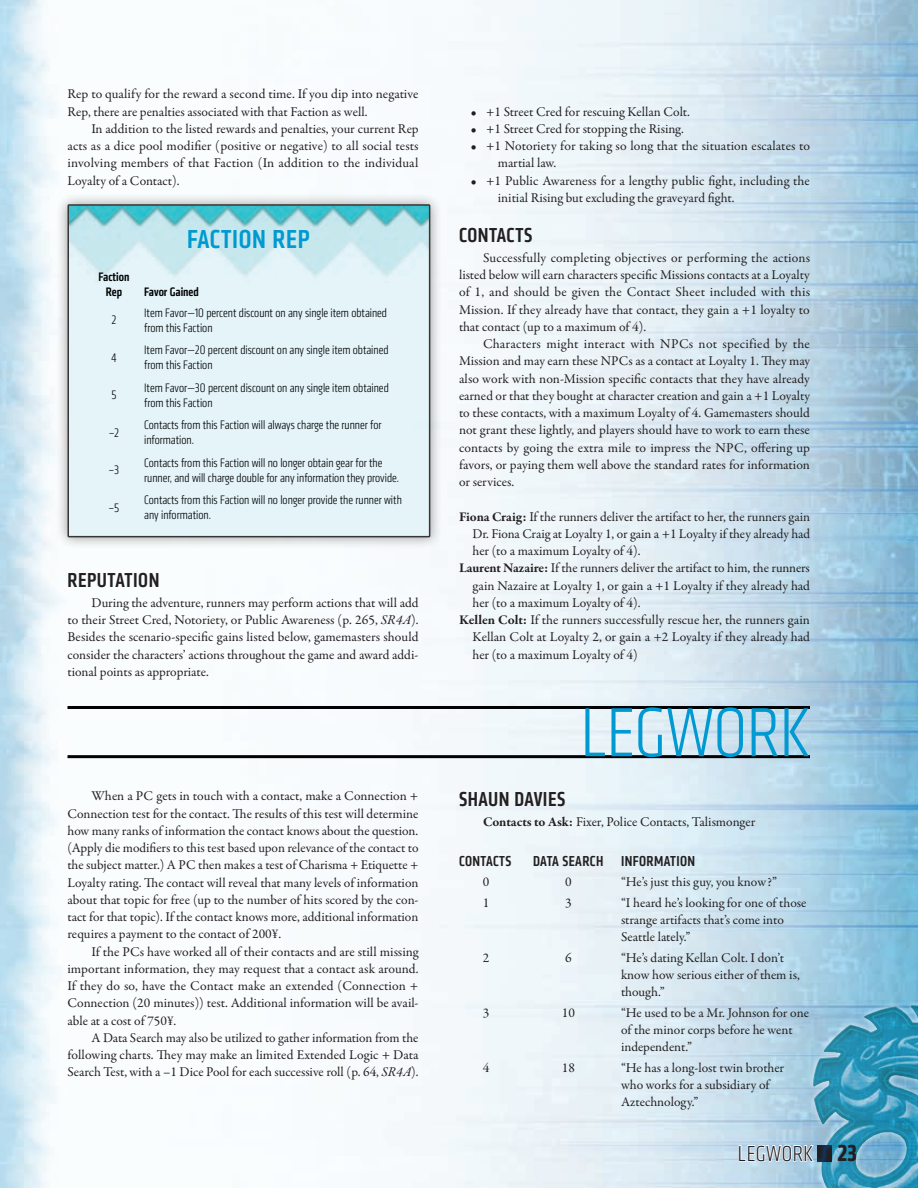
<style>
.page{position:relative;width:918px;height:1188px;background:#fff}
.page>*{position:absolute;margin:0;border:0;box-sizing:border-box;transform-origin:0 0}
.t1{font:300 condensed 72px "Klavika";color:#0099d1}
.t2{font:500 condensed 27px "Klavika";letter-spacing:.025em;color:#0099d1}
.t3{font:300 condensed 22.5px "Klavika";letter-spacing:.025em;color:#231f20}
.t4{font:500 condensed 21px "Klavika";letter-spacing:.025em;color:#231f20}
.t5{font:500 condensed 15px "Klavika";letter-spacing:.025em;color:#231f20}
.t6{font:13.5px/17.2px "Garamond Premr Pro";color:#231f20}
.t7{font:300 condensed 12.75px/15px "Klavika";color:#010203}
.t8{font:500 condensed 12.75px/15px "Klavika";color:#010203;text-align:center}
.s1{font-style:italic}
.s2{font-weight:700}
.s3{font-weight:700;font-size:24px}
</style>
<div class="page">
<img style="left:0;top:0;width:918px;height:1188px">
<svg style="left:807px;top:999px;width:111px;height:189px;background:#55a5c3"></svg>
<img style="left:813px;top:1005px;width:105px;height:82px">
<svg style="left:738px;top:1140px;width:77px;height:27px"></svg>
<div style="left:816px;top:1143px;width:18px;height:19px;background:#0099d1;opacity:.5"></div>
<hr style="left:68px;top:706px;width:742px;height:3px;background:#010203">
<hr style="left:68px;top:755px;width:742px;height:3px;background:#010203">
<div style="left:55px;top:192px;width:388px;height:358px;background:#231f20;opacity:.5"></div>
<img style="left:71px;top:207px;width:356px;height:327px">
<div style="left:68px;top:204px;width:362px;height:333px;border:2px solid #231f20"></div>
<p class="t6" style="left:68px;top:86px;width:352px">Rep to qualify for the reward a second time. If you dip into negative<br>Rep, there are penalties associated with that Faction as well.</p>
<p class="t6" style="left:68px;top:120px;width:353px;text-align:justify;text-indent:24px">In addition to the listed rewards and penalties, your current Rep acts as a dice pool modifier (positive or negative) to all social tests involving members of that Faction (In addition to the individual Loyalty of a Contact).</p>
<p class="t8" style="left:99px;top:270px;width:32px">Faction<br>Rep</p>
<h2 class="t2" style="left:187px;top:222px;width:124px">FACTIoN REP</h2>
<p class="t8" style="left:144px;top:285px;width:56px">Favor Gained</p>
<p class="t7" style="left:111px;top:313px;width:6px">2</p>
<p class="t7" style="left:144px;top:305px;width:244px">Item Favor—10 percent discount on any single item obtained from this Faction</p>
<p class="t7" style="left:111px;top:350px;width:7px">4</p>
<p class="t7" style="left:144px;top:343px;width:246px">Item Favor—20 percent discount on any single item obtained from this Faction</p>
<p class="t7" style="left:111px;top:388px;width:7px">5</p>
<p class="t7" style="left:144px;top:380px;width:246px">Item Favor—30 percent discount on any single item obtained from this Faction</p>
<p class="t7" style="left:109px;top:425px;width:12px">–2</p>
<p class="t7" style="left:144px;top:418px;width:239px">Contacts from this Faction will always charge the runner for information.</p>
<p class="t7" style="left:109px;top:463px;width:12px">–3</p>
<p class="t7" style="left:144px;top:455px;width:257px">Contacts from this Faction will no longer obtain gear for the runner, and will charge double for any information they provide.</p>
<p class="t7" style="left:109px;top:500px;width:12px">–5</p>
<p class="t7" style="left:144px;top:493px;width:259px">Contacts from this Faction will no longer provide the runner with any information.</p>
<h3 class="t4" style="left:68px;top:566px;width:93px">REPUTATIoN</h3>
<p class="t6" style="left:68px;top:594px;width:353px;text-align:justify;text-indent:24px">During the adventure, runners may perform actions that will add to their Street Cred, Notoriety, or Public Awareness (p. 265, <span class="s1">SR4A</span>).<br>Besides the scenario-specific gains listed below, gamemasters should consider the characters’ actions throughout the game and award addi&shy;tional points as appropriate.</p>
<p class="t6" style="left:68px;top:788px;width:353px;text-align:justify;text-indent:24px">When a PC gets in touch with a contact, make a Connection + Connection test for the contact. The results of this test will determine how many ranks of information the contact knows about the question. (Apply die modifiers to this test based upon relevance of the contact to the subject matter.) A PC then makes a test of Charisma + Etiquette + Loyalty rating. The contact will reveal that many levels of information about that topic for free (up to the number of hits scored by the con&shy;tact for that topic). If the contact knows more, additional information requires a payment to the contact of 200¥.</p>
<p class="t6" style="left:68px;top:943px;width:353px;text-align:justify;text-indent:24px">If the PCs have worked all of their contacts and are still missing important information, they may request that a contact ask around.<br>If they do so, have the Contact make an extended (Connection + Connection (20 minutes)) test. Additional information will be avail&shy;able at a cost of 750¥.</p>
<p class="t6" style="left:68px;top:1029px;width:353px;text-align:justify;text-indent:24px">A Data Search may also be utilized to gather information from the following charts. They may make an limited Extended Logic + Data Search Test, with a –1 Dice Pool for each successive roll (p. 64, <span class="s1">SR4A</span>).</p>
<p class="t6" style="left:471px;top:103px;width:221px">• +1 Street Cred for rescuing Kellan Colt.</p>
<p class="t6" style="left:471px;top:120px;width:215px">• +1 Street Cred for stopping the Rising.</p>
<p class="t6" style="left:498px;top:137px;width:314px;text-indent:-27px">• +1 Notoriety for taking so long that the situation escalates to martial law.</p>
<p class="t6" style="left:498px;top:172px;width:314px;text-indent:-27px">• +1 Public Awareness for a lengthy public fight, including the initial Rising but excluding the graveyard fight.</p>
<h3 class="t4" style="left:459px;top:221px;width:75px">CoNTACTS</h3>
<p class="t6" style="left:459px;top:249px;width:353px;text-align:justify;text-indent:24px">Successfully completing objectives or performing the actions listed below will earn characters specific Missions contacts at a Loyalty of 1, and should be given the Contact Sheet included with this Mission. If they already have that contact, they gain a +1 loyalty to that contact (up to a maximum of 4).</p>
<p class="t6" style="left:459px;top:336px;width:353px;text-align:justify;text-indent:24px">Characters might interact with NPCs not specified by the Mission and may earn these NPCs as a contact at Loyalty 1. They may also work with non-Mission specific contacts that they have already earned or that they bought at character creation and gain a +1 Loyalty to these contacts, with a maximum Loyalty of 4. Gamemasters should not grant these lightly, and players should have to work to earn these contacts by going the extra mile to impress the NPC, offering up favors, or paying them well above the standard rates for information or services.</p>
<p class="t6" style="left:459px;top:508px;width:353px"><span class="s2">Fiona Craig:</span> If the runners deliver the artifact to her, the runners gain</p>
<p class="t6" style="left:472px;top:525px;width:339px">Dr. Fiona Craig at Loyalty 1, or gain a +1 Loyalty if they already had</p>
<p class="t6" style="left:472px;top:543px;width:170px">her (to a maximum Loyalty of 4).</p>
<p class="t6" style="left:459px;top:560px;width:352px"><span class="s2">Laurent Nazaire:</span> If the runners deliver the artifact to him, the runners</p>
<p class="t6" style="left:472px;top:577px;width:339px">gain Nazaire at Loyalty 1, or gain a +1 Loyalty if they already had</p>
<p class="t6" style="left:472px;top:594px;width:170px">her (to a maximum Loyalty of 4).</p>
<p class="t6" style="left:459px;top:612px;width:352px"><span class="s2">Kellen Colt:</span> If the runners successfully rescue her, the runners gain</p>
<p class="t6" style="left:472px;top:629px;width:339px">Kellan Colt at Loyalty 2, or gain a +2 Loyalty if they already had</p>
<p class="t6" style="left:472px;top:646px;width:167px">her (to a maximum Loyalty of 4)</p>
<h1 class="t1" style="left:581px;top:693px;width:231px">LEGWORK</h1>
<h3 class="t4" style="left:459px;top:786px;width:108px">SHAUN DAVIES</h3>
<p class="t6" style="left:483px;top:814px;width:274px"><span class="s2">Contacts to Ask:</span> Fixer, Police Contacts, Talismonger</p>
<p class="t5" style="left:459px;top:852px;width:54px">CoNTACTS</p>
<p class="t5" style="left:533px;top:852px;width:163px">DATA SEARCH INFoRMATIoN</p>
<p class="t6" style="left:483px;top:874px;width:8px">0</p>
<p class="t6" style="left:565px;top:874px;width:8px">0</p>
<p class="t6" style="left:621px;top:874px;width:158px">“He’s just this guy, you know?”</p>
<p class="t6" style="left:483px;top:894px;width:8px">1</p>
<p class="t6" style="left:565px;top:894px;width:8px">3</p>
<p class="t6" style="left:621px;top:894px;width:187px">“I heard he’s looking for one of those strange artifacts that’s come into<br>Seattle lately.”</p>
<p class="t6" style="left:483px;top:949px;width:8px">2</p>
<p class="t6" style="left:565px;top:949px;width:8px">6</p>
<p class="t6" style="left:621px;top:949px;width:180px">“He’s dating Kellan Colt. I don’t know how serious either of them is, though.”</p>
<p class="t6" style="left:483px;top:1004px;width:8px">3</p>
<p class="t6" style="left:562px;top:1004px;width:15px">10</p>
<p class="t6" style="left:621px;top:1004px;width:190px">“He used to be a Mr. Johnson for one of the minor corps before he went independent.”</p>
<p class="t6" style="left:483px;top:1059px;width:8px">4</p>
<p class="t6" style="left:562px;top:1059px;width:15px">18</p>
<p class="t6" style="left:621px;top:1059px;width:165px">“He has a long-lost twin brother who works for a subsidiary of<br>Aztechnology.”</p>
<h3 class="t3" style="left:738px;top:1141px;width:121px">LEGWORK <span class="s3">23</span></h3>
</div>
